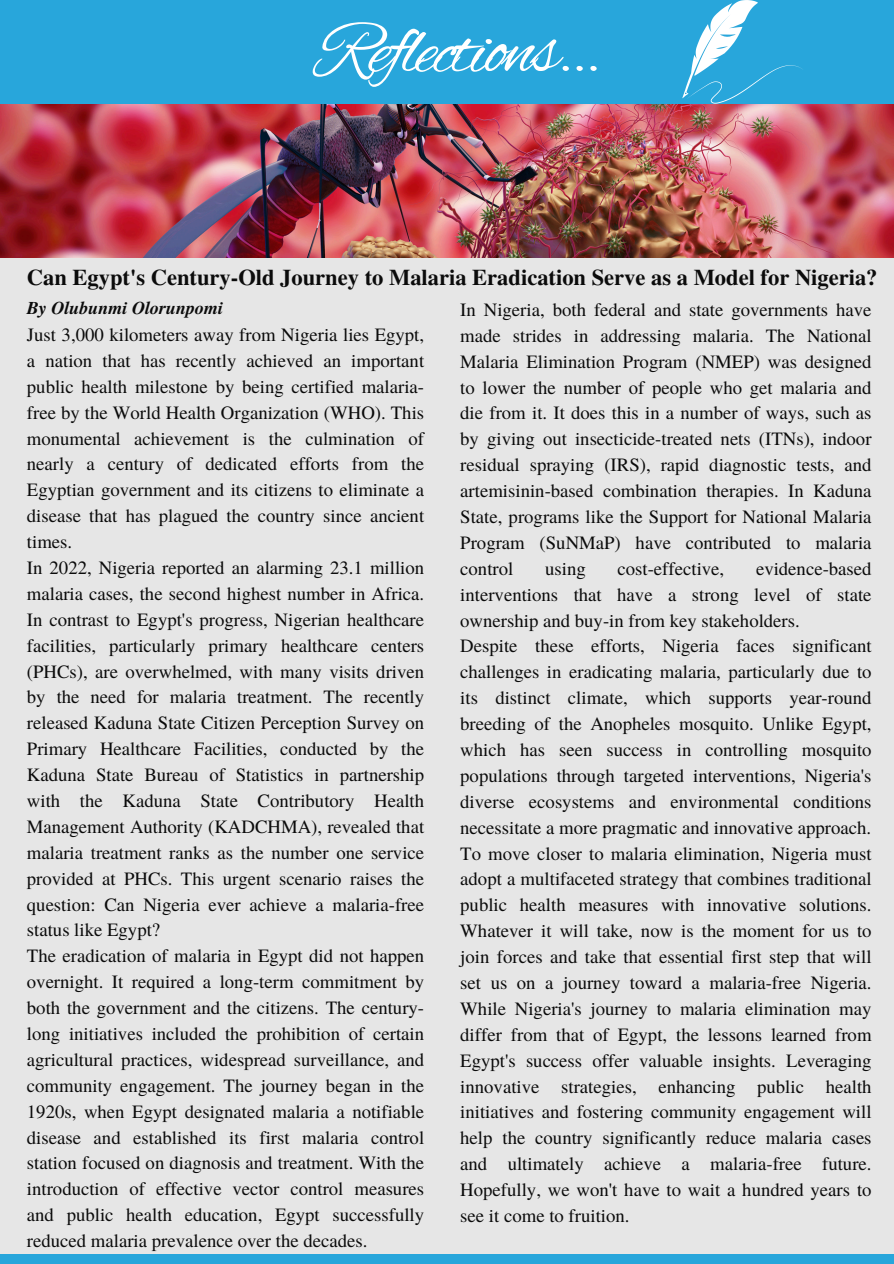
<style>
.page{position:relative;width:894px;height:1264px;background:#fff}
.page>*{position:absolute;margin:0;border:0;box-sizing:border-box;transform-origin:0 0}
.t1{font:78px "Alex Brush";letter-spacing:-.05em;color:#fff}
.t2{font:700 22.5px "Te X Gyre Termes";color:#0b0b0b}
.t3{font:18.75px/25.8px "Te X Gyre Termes";color:#0b0b0b;text-align:justify}
.t4{font:italic 700 18px "Te X Gyre Termes";color:#0b0b0b}
</style>
<div class="page">
<div style="left:0;top:0;width:893px;height:1263px;background:#e6e6e6"></div>
<img style="left:0;top:104px;width:892px;height:153px">
<div style="left:0;top:0;width:893px;height:104px;background:#28a6db"></div>
<div style="left:0;top:1253px;width:893px;height:10px;background:#28a6db"></div>
<svg style="left:682px;top:0;width:120px;height:104px"></svg>
<p class="t1" style="left:316px;top:6px;width:286px">Reflections...</p>
<p class="t2" style="left:27px;top:260px;width:851px">Can Egypt's Century-Old Journey to Malaria Eradication Serve as a Model for Nigeria?</p>
<h1 class="t4" style="left:27px;top:294px;width:198px">By Olubunmi Olorunpomi</h1>
<p class="t3" style="left:460px;top:296px;width:412px">In Nigeria, both federal and state governments have made strides in addressing malaria. The National Malaria Elimination Program (NMEP) was designed to lower the number of people who get malaria and die from it. It does this in a number of ways, such as by giving out insecticide-treated nets (ITNs), indoor residual spraying (IRS), rapid diagnostic tests, and artemisinin-based combination therapies. In Kaduna State, programs like the Support for National Malaria Program (SuNMaP) have contributed to malaria control</p>
<p class="t3" style="left:27px;top:321px;width:398px">Just 3,000 kilometers away from Nigeria lies Egypt, a nation that has recently achieved an important public health milestone by being certified malaria&shy;free by the World Health Organization (WHO). This monumental achievement is the culmination of nearly a century of dedicated efforts from the Egyptian government and its citizens to eliminate a disease that has plagued the country since ancient times.</p>
<p class="t3" style="left:27px;top:554px;width:398px">In 2022, Nigeria reported an alarming 23.1 million malaria cases, the second highest number in Africa.<br>In contrast to Egypt's progress, Nigerian healthcare facilities, particularly primary healthcare centers (PHCs), are overwhelmed, with many visits driven by the need for malaria treatment. The recently released Kaduna State Citizen Perception Survey on Primary Healthcare Facilities, conducted by the Kaduna State Bureau of Statistics in partnership with the Kaduna State Contributory Health Management Authority (KADCHMA), revealed that malaria treatment ranks as the number one service provided at PHCs. This urgent scenario raises the question: Can Nigeria ever achieve a malaria-free status like Egypt?</p>
<p class="t3" style="left:27px;top:942px;width:398px">The eradication of malaria in Egypt did not happen overnight. It required a long-term commitment by both the government and the citizens. The century&shy;long initiatives included the prohibition of certain agricultural practices, widespread surveillance, and community engagement. The journey began in the 1920s, when Egypt designated malaria a notifiable disease and established its first malaria control station focused on diagnosis and treatment. With the introduction of effective vector control measures and public health education, Egypt successfully reduced malaria prevalence over the decades.</p>
<p class="t3" style="left:460px;top:554px;width:412px;text-indent:295px">evidence-based interventions that have a strong level of state ownership and buy-in from key stakeholders.</p>
<h2 class="t3" style="left:460px;top:632px;width:412px">Despite these efforts, Nigeria faces significant challenges in eradicating malaria, particularly due to its distinct climate, which supports year-round breeding of the Anopheles mosquito. Unlike Egypt, which has seen success in controlling mosquito populations through targeted interventions, Nigeria's diverse ecosystems and environmental conditions necessitate a more pragmatic and innovative approach.</h2>
<h3 class="t3" style="left:460px;top:839px;width:412px">To move closer to malaria elimination, Nigeria must adopt a multifaceted strategy that combines traditional public health measures with innovative solutions.<br>Whatever it will take, now is the moment for us to join forces and take that essential first step that will set us on a journey toward a malaria-free Nigeria.<br>While Nigeria's journey to malaria elimination may differ from that of Egypt, the lessons learned from Egypt's success offer valuable insights. Leveraging innovative strategies, enhancing public health initiatives and fostering community engagement will help the country significantly reduce malaria cases and ultimately achieve a malaria-free future.<br>Hopefully, we won't have to wait a hundred years to see it come to fruition.</h3>
<p class="t3" style="left:545px;top:554px;width:42px">using</p>
<p class="t3" style="left:617px;top:554px;width:108px">cost-effective,</p>
</div>
